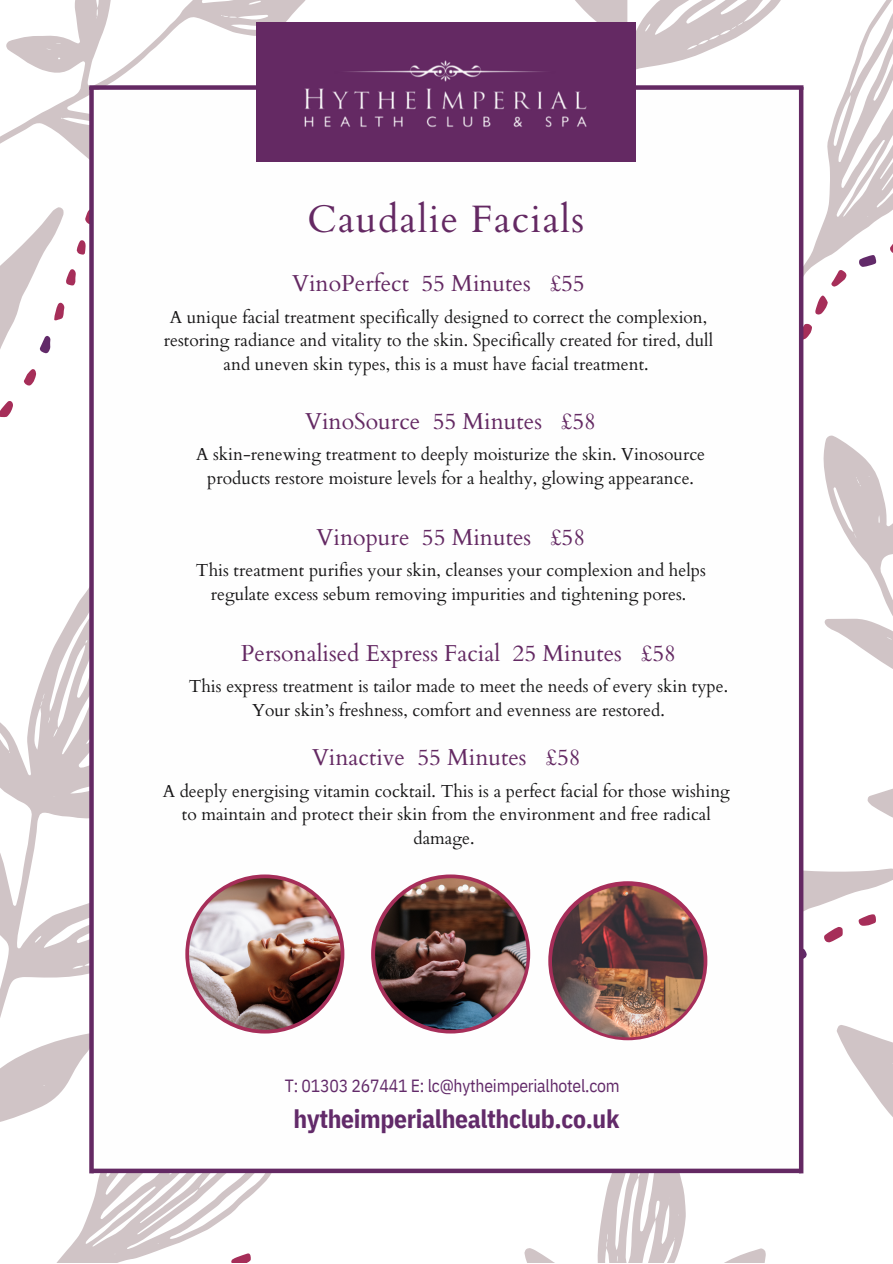
<style>
.page{position:relative;width:893px;height:1264px;background:#fff}
.page>*{position:absolute;margin:0;border:0;box-sizing:border-box;transform-origin:0 0}
.t1{font:38.25px "Cardo";letter-spacing:.035em;color:#642963}
.t2{font:700 25.5px "IBM Plex Sans Cond";letter-spacing:-.015em;color:#622a69}
.t3{font:23.1px "Cardo";color:#642963}
.t4{font:17.7px "IBM Plex Sans Cond";letter-spacing:-.015em;color:#622a69}
.t5{font:17.4px/23.5px "Cardo";color:#171617;text-align:center}
</style>
<div class="page">
<svg style="left:0;top:588px;width:89px;height:397px"></svg>
<svg style="left:528px;top:0;width:233px;height:70px;fill:#d0c4c6"></svg>
<svg style="left:524px;top:1173px;width:241px;height:89px"></svg>
<svg style="left:0;top:227px;width:64px;height:544px"></svg>
<svg style="left:803px;top:509px;width:89px;height:662px"></svg>
<svg style="left:0;top:0;width:416px;height:227px"></svg>
<svg style="left:0;top:985px;width:358px;height:277px"></svg>
<svg style="left:836px;top:1024px;width:56px;height:117px"></svg>
<svg style="left:867px;top:786px;width:25px;height:43px"></svg>
<svg style="left:823px;top:435px;width:69px;height:245px"></svg>
<svg style="left:761px;top:0;width:131px;height:357px"></svg>
<svg style="left:858px;top:255px;width:18px;height:12px"></svg>
<svg style="left:803px;top:948px;width:3px;height:12px"></svg>
<svg style="left:39px;top:336px;width:12px;height:17px"></svg>
<svg style="left:889px;top:235px;width:3px;height:20px"></svg>
<svg style="left:815px;top:295px;width:12px;height:20px"></svg>
<svg style="left:803px;top:323px;width:9px;height:16px"></svg>
<svg style="left:831px;top:270px;width:15px;height:17px"></svg>
<svg style="left:231px;top:1253px;width:20px;height:9px"></svg>
<svg style="left:824px;top:926px;width:18px;height:17px"></svg>
<svg style="left:858px;top:914px;width:18px;height:11px"></svg>
<svg style="left:0;top:401px;width:13px;height:16px"></svg>
<svg style="left:24px;top:369px;width:12px;height:16px"></svg>
<svg style="left:54px;top:302px;width:10px;height:18px"></svg>
<svg style="left:66px;top:269px;width:10px;height:16px"></svg>
<svg style="left:85px;top:209px;width:4px;height:16px"></svg>
<svg style="left:76px;top:240px;width:10px;height:14px"></svg>
<div style="left:94px;top:90px;width:704px;height:1078px;background:#fefefe"></div>
<div style="left:89px;top:87px;width:5px;height:1086px;background:#642963"></div>
<div style="left:798px;top:87px;width:5px;height:1086px;background:#642963"></div>
<div style="left:89px;top:85px;width:714px;height:5px;background:#642963"></div>
<div style="left:91px;top:1168px;width:710px;height:5px;background:#642963"></div>
<div style="left:257px;top:23px;width:379px;height:138px;background:#642963"></div>
<svg style="left:371px;top:874px;width:159px;height:159px;background:#a23c61"></svg>
<img style="left:375px;top:878px;width:151px;height:151px;border-radius:50%">
<svg style="left:548px;top:881px;width:159px;height:159px;background:#a83b60"></svg>
<img style="left:552px;top:885px;width:151px;height:152px;border-radius:50%">
<svg style="left:185px;top:874px;width:159px;height:159px;background:#a83d63"></svg>
<img style="left:189px;top:878px;width:152px;height:151px;border-radius:50%">
<h1 class="t1" style="left:307px;top:194px;width:278px">Caudalie Facials</h1>
<h3 class="t3" style="left:292px;top:268px;width:294px">VinoPerfect 55 Minutes £55</h3>
<p class="t5" style="left:164px;top:305px;width:550px">A unique facial treatment specifically designed to correct the complexion, restoring radiance and vitality to the skin. Specifically created for tired, dull and uneven skin types, this is a must have facial treatment.</p>
<h3 class="t3" style="left:305px;top:406px;width:292px">VinoSource 55 Minutes £58</h3>
<p class="t5" style="left:196px;top:443px;width:510px">A skin-renewing treatment to deeply moisturize the skin. Vinosource products restore moisture levels for a healthy, glowing appearance.</p>
<h3 class="t3" style="left:316px;top:522px;width:270px">Vinopure 55 Minutes £58</h3>
<p class="t5" style="left:196px;top:559px;width:511px">This treatment purifies your skin, cleanses your complexion and helps regulate excess sebum removing impurities and tightening pores.</p>
<h3 class="t3" style="left:241px;top:638px;width:436px">Personalised Express Facial 25 Minutes £58</h3>
<p class="t5" style="left:189px;top:675px;width:541px">This express treatment is tailor made to meet the needs of every skin type.<br>Your skin’s freshness, comfort and evenness are restored.</p>
<h3 class="t3" style="left:312px;top:742px;width:270px">Vinactive 55 Minutes £58</h3>
<p class="t5" style="left:163px;top:779px;width:568px">A deeply energising vitamin cocktail. This is a perfect facial for those wishing to maintain and protect their skin from the environment and free radical damage.</p>
<p class="t4" style="left:285px;top:1073px;width:336px">T: 01303 267441 E: lc@hytheimperialhotel.com</p>
<h2 class="t2" style="left:293px;top:1101px;width:327px">hytheimperialhealthclub.co.uk</h2>
</div>
